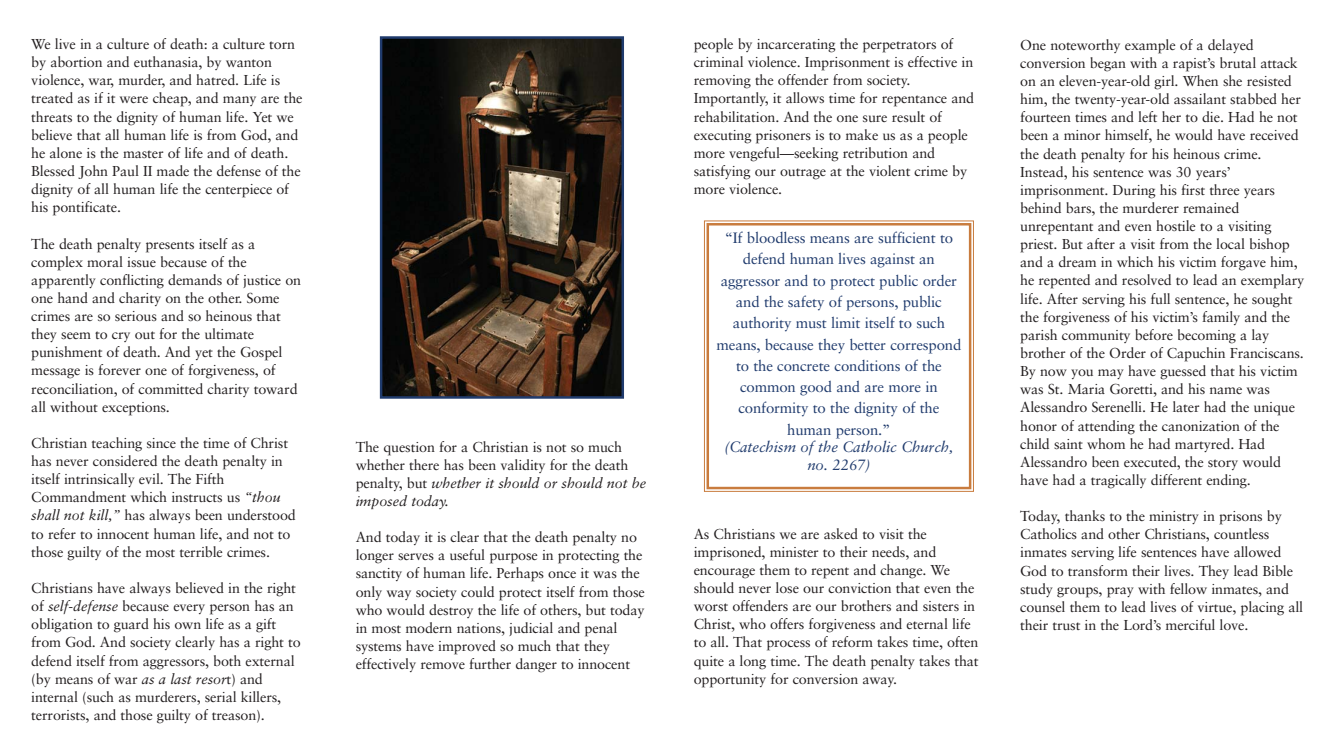
<style>
.page{position:relative;width:1339px;height:754px;background:#fff}
.page>*{position:absolute;margin:0;border:0;box-sizing:border-box;transform-origin:0 0}
.t1{font:15px/21.2px "Sabon";letter-spacing:-.01em;color:#203b6d;text-align:center}
.t2{font:italic 15px/17.5px "Sabon";letter-spacing:-.005em;color:#203b6d;text-align:center}
.t3{font:14.38px/18.1px "Sabon";letter-spacing:-.01em;color:#231f20}
.s1{font-style:italic}
</style>
<div class="page">
<img style="left:383px;top:39px;width:238px;height:357px">
<div style="left:380px;top:36px;width:244px;height:363px;border:2px solid #203b6d"></div>
<div style="left:704px;top:220px;width:270px;height:272px;border:1px solid #c97c3e"></div>
<div style="left:706px;top:223px;width:265px;height:266px;border:2px solid #c97c3e"></div>
<p class="t3" style="left:31px;top:36px;width:273px">We live in a culture of death: a culture torn by abortion and euthanasia, by wanton violence, war, murder, and hatred. Life is treated as if it were cheap, and many are the threats to the dignity of human life. Yet we believe that all human life is from God, and he alone is the master of life and of death.<br>Blessed John Paul II made the defense of the dignity of all human life the centerpiece of his pontificate.</p>
<p class="t3" style="left:31px;top:236px;width:271px">The death penalty presents itself as a complex moral issue because of the apparently conflicting demands of justice on one hand and charity on the other. Some crimes are so serious and so heinous that they seem to cry out for the ultimate punishment of death. And yet the Gospel message is forever one of forgiveness, of reconciliation, of committed charity toward all without exceptions.</p>
<p class="t3" style="left:31px;top:435px;width:266px">Christian teaching since the time of Christ has never considered the death penalty in itself intrinsically evil. The Fifth Commandment which instructs us <span class="s1">“thou shall not kill,”</span> has always been understood to refer to innocent human life, and not to those guilty of the most terrible crimes.</p>
<p class="t3" style="left:31px;top:580px;width:271px">Christians have always believed in the right of <span class="s1">self-defense</span> because every person has an obligation to guard his own life as a gift from God. And society clearly has a right to defend itself from aggressors, both external (by means of war <span class="s1">as a last resor</span>t) and internal (such as murderers, serial killers, terrorists, and those guilty of treason).</p>
<p class="t3" style="left:356px;top:439px;width:292px">The question for a Christian is not so much whether there has been validity for the death penalty, but <span class="s1">whether it should or should not be imposed today.</span></p>
<p class="t3" style="left:356px;top:529px;width:291px">And today it is clear that the death penalty no longer serves a useful purpose in protecting the sanctity of human life. Perhaps once it was the only way society could protect itself from those who would destroy the life of others, but today in most modern nations, judicial and penal systems have improved so much that they effectively remove further danger to innocent</p>
<p class="t3" style="left:694px;top:36px;width:282px">people by incarcerating the perpetrators of criminal violence. Imprisonment is effective in removing the offender from society.<br>Importantly, it allows time for repentance and rehabilitation. And the one sure result of executing prisoners is to make us as a people more vengeful—seeking retribution and satisfying our outrage at the violent crime by more violence.</p>
<p class="t1" style="left:716px;top:229px;width:246px">“If bloodless means are sufficient to defend human lives against an aggressor and to protect public order and the safety of persons, public authority must limit itself to such means, because they better correspond to the concrete conditions of the common good and are more in conformity to the dignity of the human person.”</p>
<p class="t2" style="left:724px;top:439px;width:230px">(Catechism of the Catholic Church, no. 2267)</p>
<p class="t3" style="left:694px;top:526px;width:286px">As Christians we are asked to visit the imprisoned, minister to their needs, and encourage them to repent and change. We should never lose our conviction that even the worst offenders are our brothers and sisters in Christ, who offers forgiveness and eternal life to all. That process of reform takes time, often quite a long time. The death penalty takes that opportunity for conversion away.</p>
<p class="t3" style="left:1020px;top:37px;width:286px">One noteworthy example of a delayed conversion began with a rapist’s brutal attack on an eleven-year-old girl. When she resisted him, the twenty-year-old assailant stabbed her fourteen times and left her to die. Had he not been a minor himself, he would have received the death penalty for his heinous crime.<br>Instead, his sentence was 30 years’ imprisonment. During his first three years behind bars, the murderer remained unrepentant and even hostile to a visiting priest. But after a visit from the local bishop and a dream in which his victim forgave him, he repented and resolved to lead an exemplary life. After serving his full sentence, he sought the forgiveness of his victim’s family and the parish community before becoming a lay brother of the Order of Capuchin Franciscans.<br>By now you may have guessed that his victim was St. Maria Goretti, and his name was Alessandro Serenelli. He later had the unique honor of attending the canonization of the child saint whom he had martyred. Had Alessandro been executed, the story would have had a tragically different ending.</p>
<p class="t3" style="left:1020px;top:508px;width:285px">Today, thanks to the ministry in prisons by Catholics and other Christians, countless inmates serving life sentences have allowed God to transform their lives. They lead Bible study groups, pray with fellow inmates, and counsel them to lead lives of virtue, placing all their trust in the Lord’s merciful love.</p>
</div>
